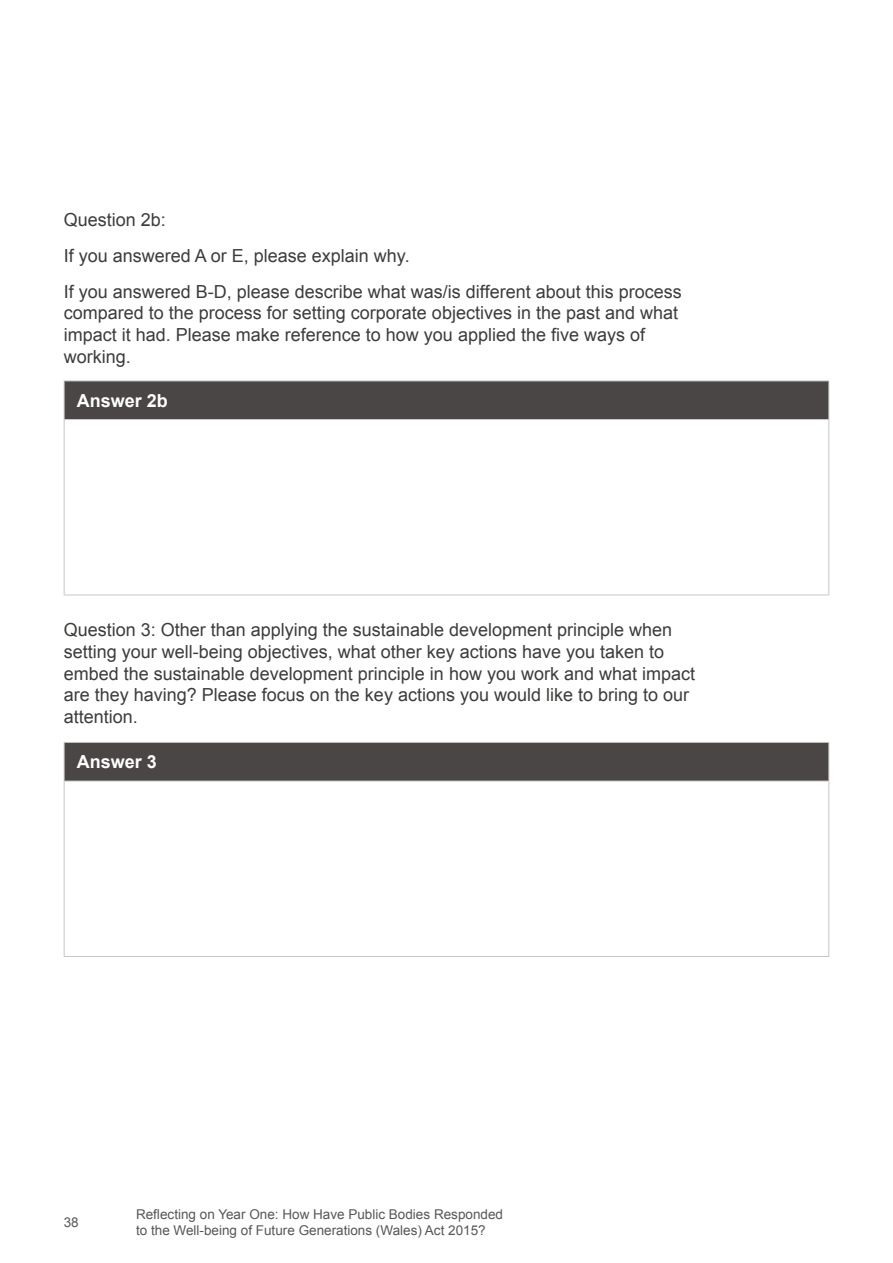
<style>
.page{position:relative;width:893px;height:1263px;background:#fff}
.page>*{position:absolute;margin:0;border:0;box-sizing:border-box;transform-origin:0 0}
.Normal_Body_Text{font:18px/21.6px "Arial";color:#3c3c3b}
.Table_header_text{font:700 18px "Arial";color:#fff}
.t1{font:13.5px/16.2px "Arial";color:#575756}
</style>
<div class="page">
<div style="left:64px;top:381px;width:765px;height:38px;background:#4a4645"></div>
<hr style="left:64px;top:420px;width:1px;height:175px;background:#c6c6c6">
<hr style="left:828px;top:420px;width:1px;height:175px;background:#c6c6c6">
<hr style="left:64px;top:595px;width:765px;height:1px;background:#c6c6c6">
<hr style="left:64px;top:380px;width:765px;height:1px;background:#c6c6c6">
<hr style="left:64px;top:381px;width:1px;height:38px;background:#c6c6c6">
<hr style="left:828px;top:381px;width:1px;height:38px;background:#c6c6c6">
<hr style="left:64px;top:419px;width:765px;height:1px;background:#c6c6c6">
<div style="left:64px;top:742px;width:765px;height:39px;background:#4a4645"></div>
<hr style="left:64px;top:781px;width:1px;height:175px;background:#c6c6c6">
<hr style="left:828px;top:781px;width:1px;height:175px;background:#c6c6c6">
<hr style="left:64px;top:956px;width:765px;height:1px;background:#c6c6c6">
<hr style="left:64px;top:742px;width:765px;height:1px;background:#c6c6c6">
<hr style="left:64px;top:743px;width:1px;height:38px;background:#c6c6c6">
<hr style="left:828px;top:743px;width:1px;height:38px;background:#c6c6c6">
<hr style="left:64px;top:781px;width:765px;height:1px;background:#c6c6c6">
<p class="Normal_Body_Text" style="left:64px;top:209px;width:104px">Question 2b:</p>
<p class="Normal_Body_Text" style="left:64px;top:245px;width:347px">If you answered A or E, please explain why.</p>
<p class="Normal_Body_Text" style="left:64px;top:281px;width:619px">If you answered B-D, please describe what was/is different about this process compared to the process for setting corporate objectives in the past and what impact it had. Please make reference to how you applied the five ways of working.</p>
<p class="Table_header_text" style="left:77px;top:388px;width:93px">Answer 2b</p>
<p class="Normal_Body_Text" style="left:64px;top:619px;width:633px">Question 3: Other than applying the sustainable development principle when setting your well-being objectives, what other key actions have you taken to embed the sustainable development principle in how you work and what impact are they having? Please focus on the key actions you would like to bring to our attention.</p>
<p class="Table_header_text" style="left:77px;top:750px;width:82px">Answer 3</p>
<p class="t1" style="left:64px;top:1214px;width:17px">38</p>
<p class="t1" style="left:136px;top:1206px;width:368px">Reflecting on Year One: How Have Public Bodies Responded to the Well-being of Future Generations (Wales) Act 2015?</p>
</div>
